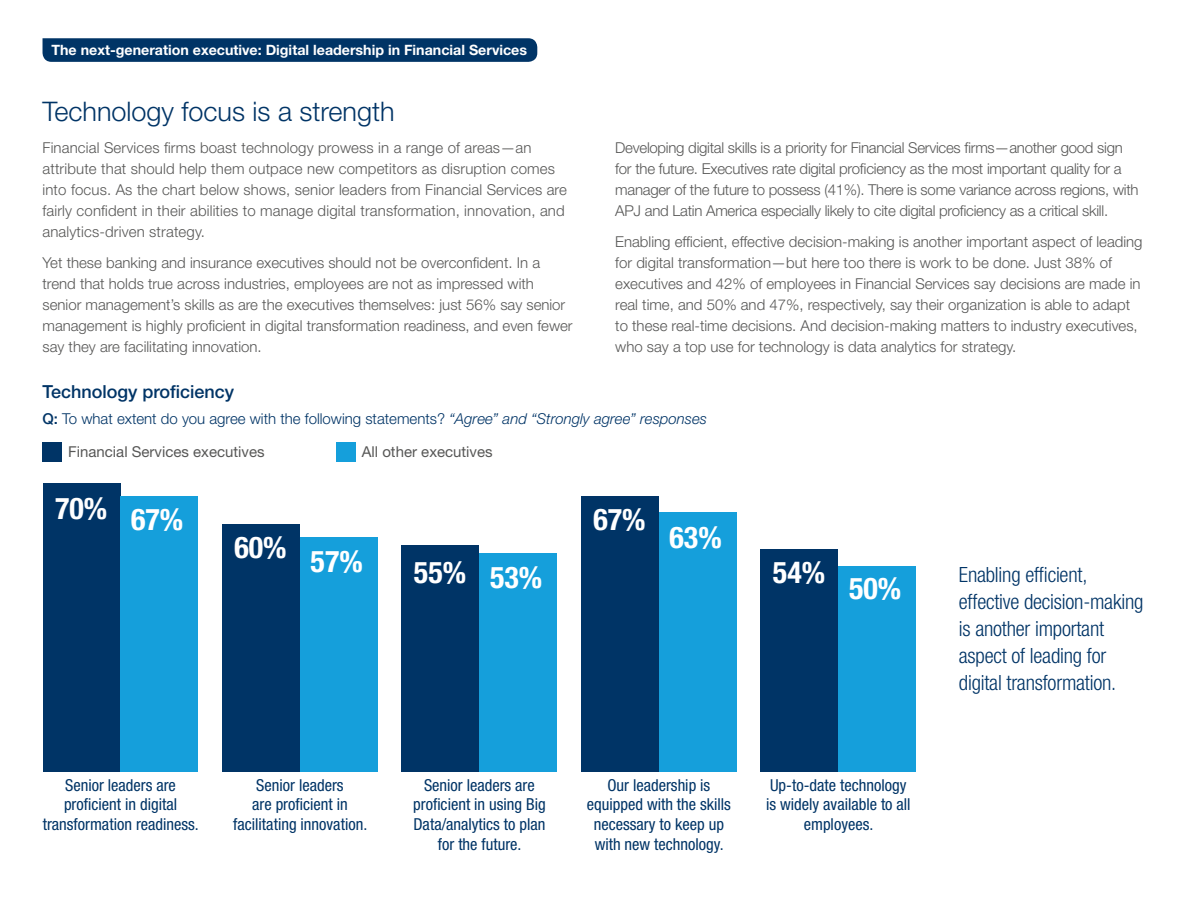
<style>
.page{position:relative;width:1188px;height:918px;background:#fff}
.page>*{position:absolute;margin:0;border:0;box-sizing:border-box;transform-origin:0 0}
.t1{font:700 condensed 30px "Helvetica Neue LT Std";color:#fff}
.t2{font:300 27px "Helvetica Neue LT Std";color:#003466}
.t3{font:300 condensed 21px/27px "Helvetica Neue LT Std";letter-spacing:-.01em;color:#003466}
.t4{font:500 18px "Helvetica Neue LT Std";color:#003466}
.t5{font:condensed 16.5px/19.8px "Helvetica Neue LT Std";color:#003466;text-align:center}
.t6{font:300 15px/21px "Helvetica Neue LT Std";color:#575756}
.t7{font:300 15px "Helvetica Neue LT Std";color:#003466}
.t8{font:15px "Helvetica Neue LT Std";color:#575756}
.t9{font:700 14.25px "Helvetica Neue LT Std";color:#fff}
.s1{font-weight:500}
.s2{font-style:italic}
</style>
<div class="page">
<svg style="left:43px;top:38px;width:494px;height:24px;background:#053768"></svg>
<div style="left:43px;top:484px;width:77px;height:288px;background:#003466"></div>
<div style="left:120px;top:496px;width:78px;height:276px;background:#159fdb"></div>
<div style="left:222px;top:525px;width:78px;height:247px;background:#003466"></div>
<div style="left:300px;top:537px;width:78px;height:235px;background:#159fdb"></div>
<div style="left:401px;top:545px;width:78px;height:227px;background:#003466"></div>
<div style="left:479px;top:554px;width:78px;height:218px;background:#159fdb"></div>
<div style="left:581px;top:496px;width:78px;height:276px;background:#003466"></div>
<div style="left:659px;top:512px;width:78px;height:260px;background:#159fdb"></div>
<div style="left:760px;top:550px;width:78px;height:222px;background:#003466"></div>
<div style="left:838px;top:566px;width:78px;height:206px;background:#159fdb"></div>
<div style="left:43px;top:442px;width:19px;height:20px;background:#003466"></div>
<div style="left:336px;top:442px;width:20px;height:20px;background:#159fdb"></div>
<p class="t9" style="left:51px;top:41px;width:477px">The next-generation executive: Digital leadership in Financial Services</p>
<h2 class="t2" style="left:43px;top:95px;width:354px">Technology focus is a strength</h2>
<p class="t6" style="left:43px;top:137px;width:526px">Financial Services firms boast technology prowess in a range of areas—an attribute that should help them outpace new competitors as disruption comes into focus. As the chart below shows, senior leaders from Financial Services are fairly confident in their abilities to manage digital transformation, innovation, and analytics-driven strategy.</p>
<p class="t6" style="left:43px;top:252px;width:532px">Yet these banking and insurance executives should not be overconfident. In a trend that holds true across industries, employees are not as impressed with senior management’s skills as are the executives themselves: just 56% say senior management is highly proficient in digital transformation readiness, and even fewer say they are facilitating innovation.</p>
<p class="t6" style="left:615px;top:137px;width:525px">Developing digital skills is a priority for Financial Services firms—another good sign for the future. Executives rate digital proficiency as the most important quality for a manager of the future to possess (41%). There is some variance across regions, with APJ and Latin America especially likely to cite digital proficiency as a critical skill.</p>
<p class="t6" style="left:615px;top:231px;width:529px">Enabling efficient, effective decision-making is another important aspect of leading for digital transformation—but here too there is work to be done. Just 38% of executives and 42% of employees in Financial Services say decisions are made in real time, and 50% and 47%, respectively, say their organization is able to adapt to these real-time decisions. And decision-making matters to industry executives, who say a top use for technology is data analytics for strategy.</p>
<p class="t4" style="left:43px;top:381px;width:193px">Technology proficiency</p>
<p class="t7" style="left:43px;top:409px;width:666px"><span class="s1">Q:</span> To what extent do you agree with the following statements? <span class="s2">“Agree” and “Strongly agree” responses</span></p>
<p class="t8" style="left:68px;top:443px;width:198px">Financial Services executives</p>
<p class="t8" style="left:362px;top:443px;width:132px">All other executives</p>
<h1 class="t1" style="left:55px;top:495px;width:130px">70% 67%</h1>
<h1 class="t1" style="left:234px;top:529px;width:54px">60%</h1>
<h1 class="t1" style="left:311px;top:543px;width:54px">57%</h1>
<h1 class="t1" style="left:414px;top:557px;width:130px">55% 53%</h1>
<h1 class="t1" style="left:593px;top:501px;width:54px">67%</h1>
<h1 class="t1" style="left:670px;top:519px;width:54px">63%</h1>
<h1 class="t1" style="left:773px;top:554px;width:54px">54%</h1>
<h1 class="t1" style="left:849px;top:571px;width:54px">50%</h1>
<p class="t5" style="left:43px;top:775px;width:158px">Senior leaders are proficient in digital transformation readiness.</p>
<p class="t5" style="left:413px;top:775px;width:134px">Senior leaders are proficient in using Big<br>Data/analytics to plan for the future.</p>
<p class="t5" style="left:233px;top:775px;width:136px">Senior leaders<br>are proficient in facilitating innovation.</p>
<p class="t5" style="left:587px;top:775px;width:146px">Our leadership is equipped with the skills necessary to keep up with new technology.</p>
<p class="t5" style="left:766px;top:775px;width:146px">Up-to-date technology is widely available to all employees.</p>
<h3 class="t3" style="left:959px;top:560px;width:186px">Enabling efficient, effective decision-making is another important aspect of leading for digital transformation.</h3>
</div>
